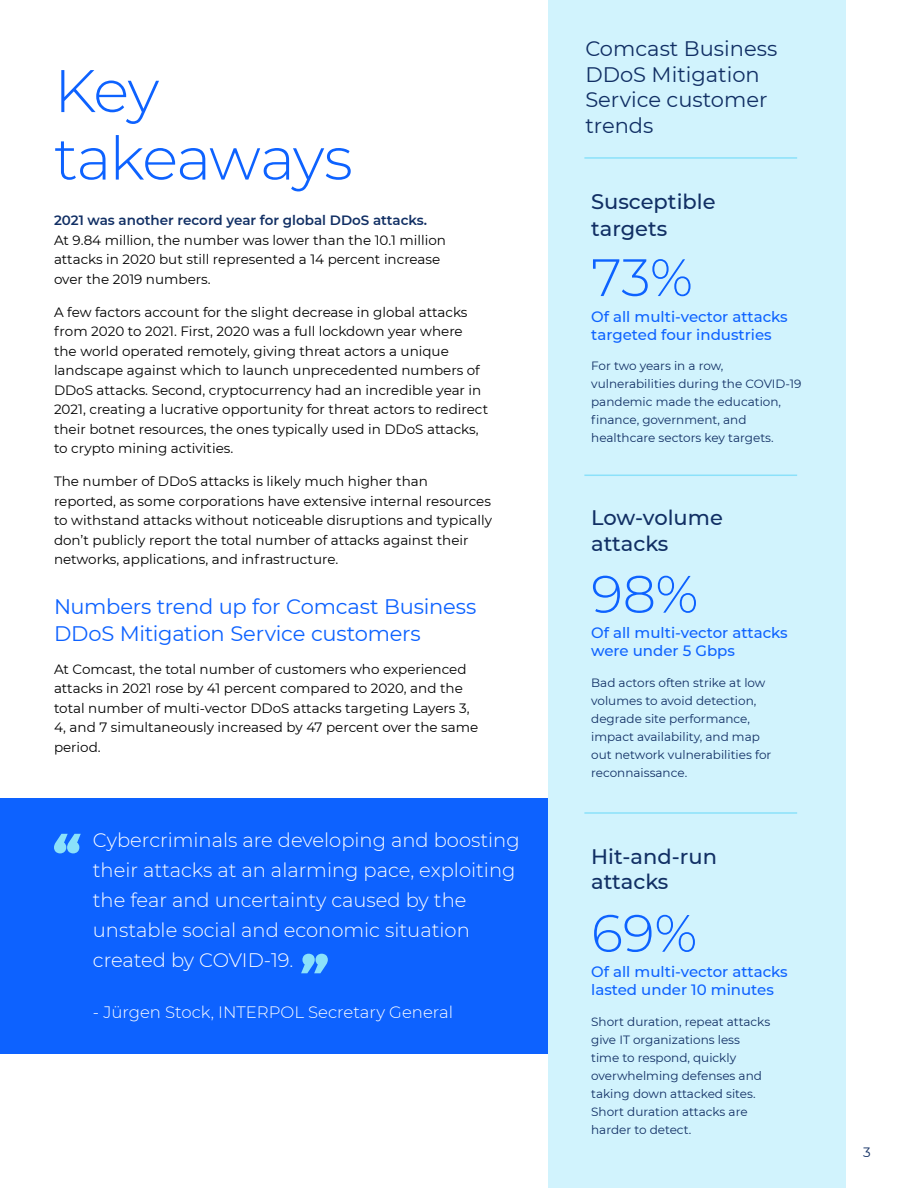
<style>
.page{position:relative;width:918px;height:1188px;background:#fff}
.page>*{position:absolute;margin:0;border:0;box-sizing:border-box;transform-origin:0 0}
.t1{font:300 60px "Montserrat";letter-spacing:-.03em;color:#0d62ff}
.t2{font:300 52.5px "Montserrat";color:#0d62ff}
.t3{font:21px/27px "Montserrat";letter-spacing:-.01em;color:#0d62ff}
.t4{font:500 21px/25.5px "Montserrat";color:#112f64}
.t5{font:21px/25.5px "Montserrat";color:#112f64}
.t6{font:300 19.5px/30px "Montserrat";color:#fff}
.t7{font:300 16.5px "Montserrat";color:#fff}
.t8{font:500 15px/18px "Montserrat";color:#0d62ff}
.t9{font:13.5px/19.5px "Montserrat";color:#000}
.t10{font:600 13.5px "Montserrat";color:#112f64}
.t11{font:13.5px "Montserrat";color:#112f64}
.t12{font:12px/18px "Montserrat";color:#112f64}
</style>
<div class="page">
<div style="left:0;top:798px;width:568px;height:256px;background:#0d62ff"></div>
<div style="left:548px;top:0;width:297px;height:1188px;background:#d1f3fd"></div>
<svg style="left:54px;top:834px;width:27px;height:19px"></svg>
<svg style="left:301px;top:954px;width:27px;height:19px"></svg>
<hr style="left:584px;top:157px;width:213px;height:2px;background:#8be1fa">
<hr style="left:584px;top:475px;width:213px;height:1px;background:#8be1fa">
<hr style="left:584px;top:812px;width:213px;height:2px;background:#8be1fa">
<h1 class="t1" style="left:54px;top:50px;width:107px">Key</h1>
<h1 class="t1" style="left:54px;top:118px;width:300px">takeaways</h1>
<p class="t10" style="left:54px;top:211px;width:375px">2021 was another record year for global DDoS attacks.</p>
<p class="t9" style="left:54px;top:230px;width:394px">At 9.84 million, the number was lower than the 10.1 million attacks in 2020 but still represented a 14 percent increase over the 2019 numbers.</p>
<p class="t9" style="left:54px;top:302px;width:436px">A few factors account for the slight decrease in global attacks from 2020 to 2021. First, 2020 was a full lockdown year where the world operated remotely, giving threat actors a unique landscape against which to launch unprecedented numbers of DDoS attacks. Second, cryptocurrency had an incredible year in 2021, creating a lucrative opportunity for threat actors to redirect their botnet resources, the ones typically used in DDoS attacks, to crypto mining activities.</p>
<p class="t9" style="left:54px;top:471px;width:440px">The number of DDoS attacks is likely much higher than reported, as some corporations have extensive internal resources to withstand attacks without noticeable disruptions and typically don’t publicly report the total number of attacks against their networks, applications, and infrastructure.</p>
<h3 class="t3" style="left:54px;top:592px;width:424px">Numbers trend up for Comcast Business<br>DDoS Mitigation Service customers</h3>
<p class="t9" style="left:54px;top:659px;width:426px">At Comcast, the total number of customers who experienced attacks in 2021 rose by 41 percent compared to 2020, and the total number of multi-vector DDoS attacks targeting Layers 3, 4, and 7 simultaneously increased by 47 percent over the same period.</p>
<h3 class="t6" style="left:93px;top:825px;width:428px">Cybercriminals are developing and boosting their attacks at an alarming pace, exploiting the fear and uncertainty caused by the unstable social and economic situation created by COVID-19.</h3>
<p class="t7" style="left:93px;top:1001px;width:362px">- Jürgen Stock, INTERPOL Secretary General</p>
<h3 class="t5" style="left:585px;top:35px;width:193px">Comcast Business<br>DDoS Mitigation<br>Service customer</h3>
<h3 class="t5" style="left:585px;top:112px;width:70px">trends</h3>
<h3 class="t4" style="left:591px;top:187px;width:126px;line-height:27px">Susceptible targets</h3>
<h2 class="t2" style="left:591px;top:242px;width:103px">73%</h2>
<p class="t8" style="left:591px;top:307px;width:198px">Of all multi-vector attacks targeted four industries</p>
<p class="t12" style="left:591px;top:357px;width:212px">For two years in a row, vulnerabilities during the COVID-19 pandemic made the education, finance, government, and healthcare sectors key targets.</p>
<h3 class="t4" style="left:591px;top:504px;width:133px">Low-volume attacks</h3>
<h2 class="t2" style="left:591px;top:558px;width:109px">98%</h2>
<p class="t8" style="left:591px;top:623px;width:198px">Of all multi-vector attacks were under 5 Gbps</p>
<p class="t12" style="left:591px;top:673px;width:182px">Bad actors often strike at low volumes to avoid detection, degrade site performance, impact availability, and map out network vulnerabilities for reconnaissance.</p>
<h3 class="t4" style="left:591px;top:843px;width:127px">Hit-and-run attacks</h3>
<h2 class="t2" style="left:591px;top:897px;width:108px">69%</h2>
<p class="t8" style="left:591px;top:963px;width:198px">Of all multi-vector attacks lasted under 10 minutes</p>
<p class="t12" style="left:591px;top:1012px;width:181px">Short duration, repeat attacks give IT organizations less time to respond, quickly overwhelming defenses and taking down attacked sites.<br>Short duration attacks are harder to detect.</p>
<p class="t11" style="left:863px;top:1142px;width:9px">3</p>
</div>
